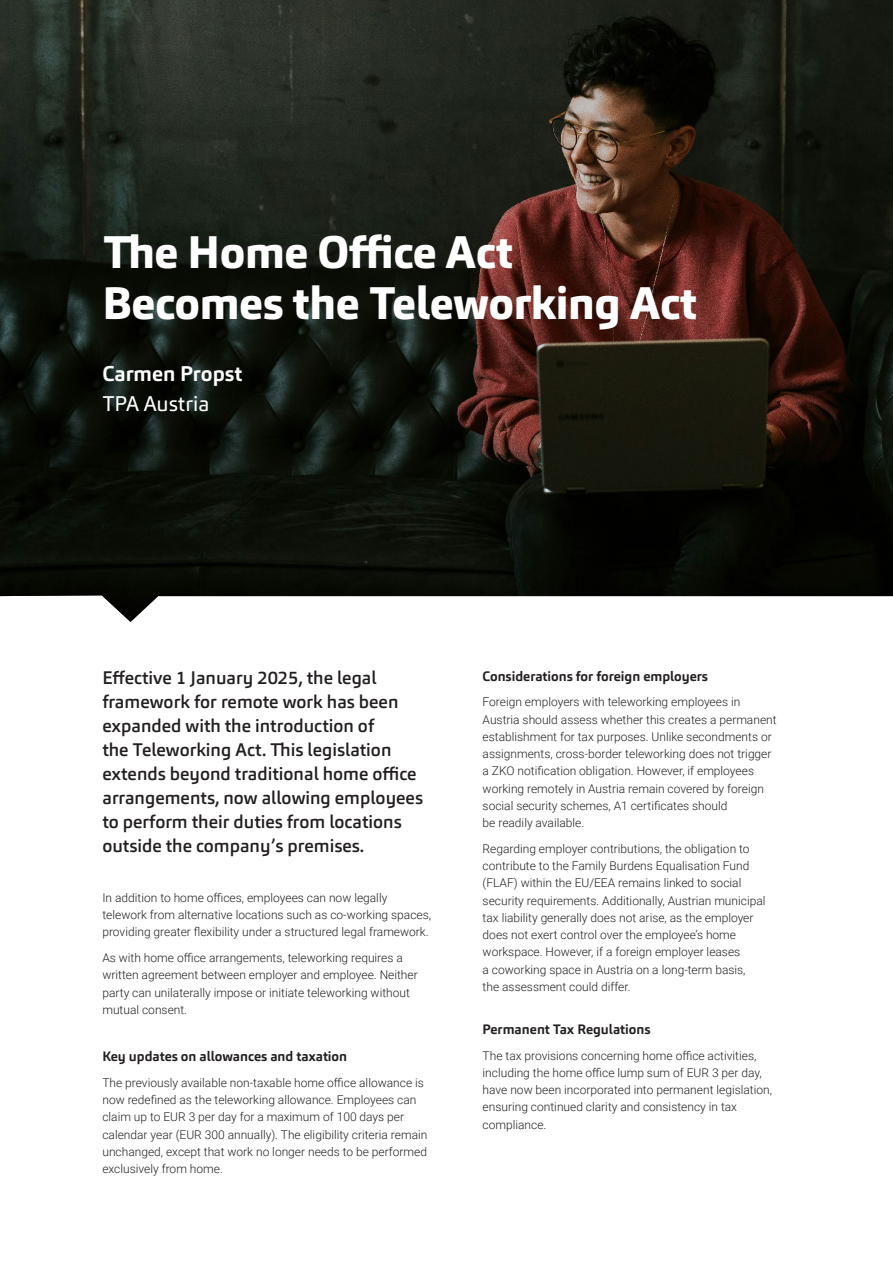
<style>
.page{position:relative;width:893px;height:1263px;background:#fff}
.page>*{position:absolute;margin:0;border:0;box-sizing:border-box;transform-origin:0 0}
.t1{font:800 45px "Carnac";letter-spacing:-.01em;color:#fff}
.t2{font:700 21px "Carnac";color:#fff}
.t3{font:21px "Carnac";color:#fff}
.t4{font:500 18px/24px "Carnac";color:#231f20}
.copy_body{font:700 13.5px "Carnac";color:#231f20}
.copy_body-2{font:300 12px/17.2px "Roboto";color:#231f20}
</style>
<div class="page">
<img style="left:0;top:0;width:893px;height:622px">
<p class="t1" style="left:102px;top:223px;width:412px">The Home Office Act</p>
<p class="t1" style="left:102px;top:274px;width:596px">Becomes the Teleworking Act</p>
<p class="t2" style="left:102px;top:361px;width:141px">Carmen Propst</p>
<p class="t3" style="left:102px;top:391px;width:109px">TPA Austria</p>
<p class="t4" style="left:102px;top:666px;width:322px">Effective 1 January 2025, the legal framework for remote work has been expanded with the introduction of<br>the Teleworking Act. This legislation extends beyond traditional home office arrangements, now allowing employees to perform their duties from locations outside the company’s premises.</p>
<p class="copy_body-2" style="left:102px;top:888px;width:330px">In addition to home offices, employees can now legally telework from alternative locations such as co-working spaces, providing greater flexibility under a structured legal framework.</p>
<p class="copy_body-2" style="left:102px;top:949px;width:317px">As with home office arrangements, teleworking requires a written agreement between employer and employee. Neither party can unilaterally impose or initiate teleworking without mutual consent.</p>
<p class="copy_body" style="left:102px;top:1048px;width:246px">Key updates on allowances and taxation</p>
<p class="copy_body-2" style="left:102px;top:1073px;width:326px">The previously available non-taxable home office allowance is now redefined as the teleworking allowance. Employees can claim up to EUR 3 per day for a maximum of 100 days per calendar year (EUR 300 annually). The eligibility criteria remain unchanged, except that work no longer needs to be performed exclusively from home.</p>
<p class="copy_body" style="left:483px;top:667px;width:227px">Considerations for foreign employers</p>
<p class="copy_body-2" style="left:483px;top:693px;width:295px">Foreign employers with teleworking employees in Austria should assess whether this creates a permanent establishment for tax purposes. Unlike secondments or assignments, cross-border teleworking does not trigger a ZKO notification obligation. However, if employees working remotely in Austria remain covered by foreign social security schemes, A1 certificates should<br>be readily available.</p>
<p class="copy_body-2" style="left:483px;top:839px;width:284px">Regarding employer contributions, the obligation to contribute to the Family Burdens Equalisation Fund (FLAF) within the EU/EEA remains linked to social security requirements. Additionally, Austrian municipal tax liability generally does not arise, as the employer does not exert control over the employee’s home workspace. However, if a foreign employer leases<br>a coworking space in Austria on a long-term basis,<br>the assessment could differ.</p>
<p class="copy_body" style="left:483px;top:1020px;width:169px">Permanent Tax Regulations</p>
<p class="copy_body-2" style="left:483px;top:1046px;width:291px">The tax provisions concerning home office activities, including the home office lump sum of EUR 3 per day, have now been incorporated into permanent legislation, ensuring continued clarity and consistency in tax compliance.</p>
</div>
